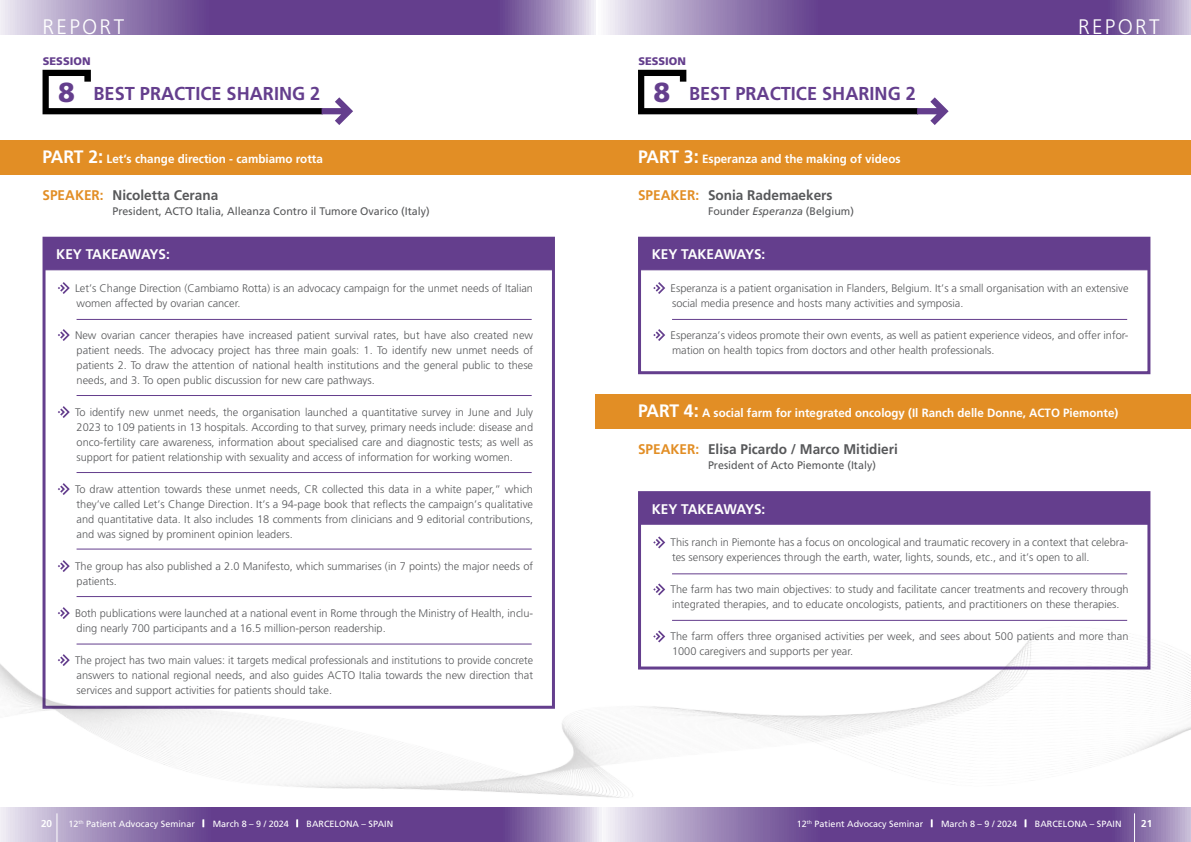
<style>
.page{position:relative;width:1191px;height:842px;background:#fff}
.page>*{position:absolute;margin:0;border:0;box-sizing:border-box;transform-origin:0 0}
.t1{font:300 21px "Frutiger CE";letter-spacing:.11em;color:#fff}
.t2{font:700 18.7px "Frutiger CE";color:#643e8d}
.t3{font:700 14px "Frutiger CE";color:#57585a}
.t4{font:700 14px "Frutiger CE";color:#fff}
.t5{font:700 12px "Frutiger CE";color:#fff}
.t6{font:700 12px "Frutiger CE";color:#fff;scale:.96 1}
.t7{font:300 11px/15px "Frutiger CE";color:#57585a}
.t8{font:11px "Frutiger CE";color:#57585a}
.t9{font:900 11px "Frutiger CE";color:#643e8d}
.t10{font:700 10px "Frutiger CE";color:#fff}
.t11{font:9px "Frutiger CE";color:#fff}
.s1{font-weight:900;font-size:27.5px}
.s2{font-size:18px}
.s3{font-size:19px}
.s4{color:#e28e25}
.s5{font-style:italic}
</style>
<div class="page">
<svg style="left:601px;top:831px;width:590px;height:11px"></svg>
<svg style="left:0;top:831px;width:601px;height:11px"></svg>
<svg style="left:595px;top:0;width:596px;height:34px"></svg>
<svg style="left:0;top:0;width:595px;height:34px"></svg>
<div style="left:0;top:140px;width:595px;height:34px;background:#e28e25"></div>
<div style="left:44px;top:238px;width:510px;height:32px;background:#643e8d"></div>
<div style="left:43px;top:237px;width:512px;height:472px;border:3px solid #643e8d"></div>
<svg style="left:58px;top:282px;width:12px;height:12px"></svg>
<svg style="left:58px;top:329px;width:12px;height:12px"></svg>
<svg style="left:58px;top:406px;width:12px;height:12px"></svg>
<svg style="left:58px;top:483px;width:12px;height:12px"></svg>
<svg style="left:58px;top:560px;width:12px;height:12px"></svg>
<hr style="left:77px;top:319px;width:454px;height:1px;background:#643e8d">
<hr style="left:77px;top:549px;width:454px;height:1px;background:#643e8d">
<hr style="left:77px;top:395px;width:454px;height:1px;background:#643e8d">
<hr style="left:77px;top:472px;width:454px;height:1px;background:#643e8d">
<svg style="left:43px;top:70px;width:310px;height:55px"></svg>
<div style="left:639px;top:238px;width:510px;height:32px;background:#643e8d"></div>
<div style="left:638px;top:237px;width:512px;height:137px;border:3px solid #643e8d"></div>
<svg style="left:653px;top:282px;width:12px;height:12px"></svg>
<svg style="left:653px;top:329px;width:12px;height:12px"></svg>
<hr style="left:672px;top:319px;width:455px;height:1px;background:#643e8d">
<div style="left:595px;top:140px;width:596px;height:34px;background:#e28e25"></div>
<div style="left:639px;top:492px;width:510px;height:33px;background:#643e8d;border:1px solid #643e8d"></div>
<div style="left:638px;top:491px;width:512px;height:178px;border:3px solid #643e8d"></div>
<svg style="left:653px;top:536px;width:12px;height:12px"></svg>
<svg style="left:653px;top:583px;width:12px;height:8px"></svg>
<hr style="left:672px;top:573px;width:455px;height:1px;background:#643e8d">
<div style="left:595px;top:394px;width:596px;height:35px;background:#e28e25"></div>
<svg style="left:638px;top:70px;width:310px;height:55px"></svg>
<img style="left:0;top:591px;width:1191px;height:240px">
<h1 class="t1" style="left:43px;top:15px;width:83px">REPORT</h1>
<h1 class="t1" style="left:1078px;top:15px;width:83px">REPORT</h1>
<p class="t9" style="left:43px;top:55px;width:49px">SESSION</p>
<p class="t9" style="left:638px;top:55px;width:49px">SESSION</p>
<h2 class="t2" style="left:58px;top:83px;width:264px"><span class="s1">8</span> BEST PRACTICE SHARING 2</h2>
<h2 class="t2" style="left:653px;top:83px;width:264px"><span class="s1">8</span> BEST PRACTICE SHARING 2</h2>
<p class="t5" style="left:43px;top:152px;width:282px"><span class="s2">PART 2</span><span class="s3">:</span> Let‘s change direction - cambiamo rotta</p>
<p class="t3" style="left:43px;top:187px;width:177px"><span class="s4">SPEAKER:</span> Nicoletta Cerana</p>
<p class="t8" style="left:113px;top:205px;width:319px">President, ACTO Italia, Alleanza Contro il Tumore Ovarico (Italy)</p>
<p class="t4" style="left:56px;top:246px;width:115px">KEY TAKEAWAYS:</p>
<p class="t7" style="left:75px;top:280px;width:459px">Let’s Change Direction (Cambiamo Rotta) is an advocacy campaign for the unmet needs of Italian women affected by ovarian cancer.</p>
<p class="t7" style="left:75px;top:327px;width:459px;text-align:justify">New ovarian cancer therapies have increased patient survival rates, but have also created new patient needs. The advocacy project has three main goals: 1. To identify new unmet needs of patients 2. To draw the attention of national health institutions and the general public to these needs, and 3. To open public discussion for new care pathways.</p>
<p class="t7" style="left:75px;top:404px;width:459px;text-align:justify">To identify new unmet needs, the organisation launched a quantitative survey in June and July 2023 to 109 patients in 13 hospitals. According to that survey, primary needs include: disease and onco-fertility care awareness, information about specialised care and diagnostic tests; as well as support for patient relationship with sexuality and access of information for working women.</p>
<p class="t7" style="left:75px;top:481px;width:459px;text-align:justify">To draw attention towards these unmet needs, CR collected this data in a white paper,” which they’ve called Let’s Change Direction. It’s a 94-page book that reflects the campaign’s qualitative and quantitative data. It also includes 18 comments from clinicians and 9 editorial contributions, and was signed by prominent opinion leaders.</p>
<p class="t7" style="left:75px;top:558px;width:459px">The group has also published a 2.0 Manifesto, which summarises (in 7 points) the major needs of patients.</p>
<p class="t7" style="left:75px;top:605px;width:459px">Both publications were launched at a national event in Rome through the Ministry of Health, inclu&shy;ding nearly 700 participants and a 16.5 million-person readership.</p>
<p class="t7" style="left:75px;top:652px;width:459px;text-align:justify">The project has two main values: it targets medical professionals and institutions to provide concrete answers to national regional needs, and also guides ACTO Italia towards the new direction that services and support activities for patients should take.</p>
<p class="t5" style="left:638px;top:152px;width:264px"><span class="s2">PART 3</span><span class="s3">:</span> Esperanza and the making of videos</p>
<p class="t3" style="left:638px;top:187px;width:196px"><span class="s4">SPEAKER:</span> Sonia Rademaekers</p>
<p class="t8" style="left:708px;top:205px;width:147px">Founder <span class="s5">Esperanza</span> (Belgium)</p>
<p class="t4" style="left:652px;top:246px;width:115px">KEY TAKEAWAYS:</p>
<p class="t7" style="left:670px;top:280px;width:459px">Esperanza is a patient organisation in Flanders, Belgium. It’s a small organisation with an extensive social media presence and hosts many activities and symposia.</p>
<p class="t7" style="left:670px;top:327px;width:459px">Esperanza’s videos promote their own events, as well as patient experience videos, and offer infor&shy;mation on health topics from doctors and other health professionals.</p>
<p class="t6" style="left:638px;top:406px;width:502px"><span class="s2">PART 4</span><span class="s3">:</span> A social farm for integrated oncology (Il Ranch delle Donne, ACTO Piemonte)</p>
<p class="t3" style="left:638px;top:441px;width:261px"><span class="s4">SPEAKER:</span> Elisa Picardo / Marco Mitidieri</p>
<p class="t8" style="left:708px;top:459px;width:169px">President of Acto Piemonte (Italy)</p>
<p class="t4" style="left:652px;top:501px;width:115px">KEY TAKEAWAYS:</p>
<p class="t7" style="left:670px;top:535px;width:459px">This ranch in Piemonte has a focus on oncological and traumatic recovery in a context that celebra&shy;tes sensory experiences through the earth, water, lights, sounds, etc., and it’s open to all.</p>
<p class="t7" style="left:670px;top:582px;width:459px">The farm has two main objectives: to study and facilitate cancer treatments and recovery through integrated therapies, and to educate oncologists, patients, and practitioners on these therapies.</p>
<p class="t7" style="left:670px;top:629px;width:459px">The farm offers three organised activities per week, and sees about 500 patients and more than<br>1000 caregivers and supports per year.</p>
<p class="t10" style="left:41px;top:818px;width:13px">20</p>
<p class="t11" style="left:69px;top:818px;width:326px">12<sup>th</sup> Patient Advocacy Seminar | March 8 – 9 / 2024 | BARCELONA – SPAIN</p>
<p class="t11" style="left:797px;top:818px;width:326px">12<sup>th</sup> Patient Advocacy Seminar | March 8 – 9 / 2024 | BARCELONA – SPAIN</p>
<p class="t10" style="left:1141px;top:818px;width:13px">21</p>
</div>
